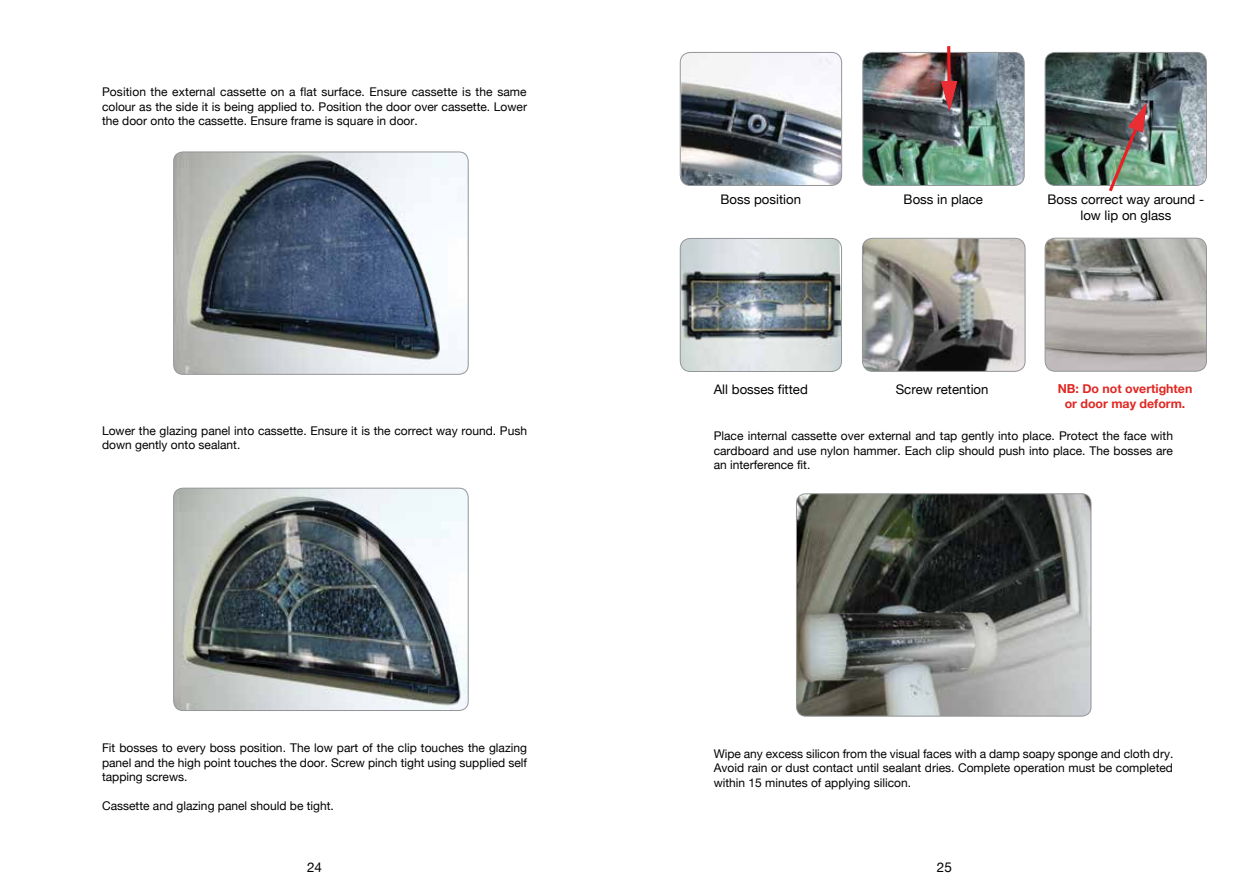
<style>
.page{position:relative;width:1259px;height:893px;background:#fff}
.page>*{position:absolute;margin:0;border:0;box-sizing:border-box;transform-origin:0 0}
.t1{font:13.5px "Helvetica Neue";color:#000}
.t2{font:13.2px/15.9px "Helvetica Neue";color:#000;text-align:center}
.t3{font:700 12.3px/14.9px "Helvetica Neue";color:#e12722;text-align:center}
.t4{font:12px/14.4px "Helvetica Neue";color:#000;text-align:justify}
</style>
<div class="page">
<img style="left:174px;top:152px;width:294px;height:222px">
<div style="left:173px;top:152px;width:295px;height:223px;border:1px solid #939598;border-radius:9px"></div>
<img style="left:174px;top:488px;width:294px;height:222px">
<div style="left:173px;top:488px;width:295px;height:223px;border:1px solid #939598;border-radius:9px"></div>
<img style="left:796px;top:494px;width:295px;height:222px">
<div style="left:796px;top:493px;width:295px;height:223px;border:1px solid #939598;border-radius:9px"></div>
<img style="left:1046px;top:238px;width:160px;height:133px">
<div style="left:1044px;top:238px;width:162px;height:134px;border:1px solid #939598;border-radius:10px"></div>
<img style="left:863px;top:238px;width:162px;height:133px">
<div style="left:862px;top:238px;width:163px;height:134px;border:1px solid #939598;border-radius:10px"></div>
<img style="left:680px;top:238px;width:161px;height:133px">
<div style="left:680px;top:238px;width:162px;height:134px;border:1px solid #939598;border-radius:10px"></div>
<img style="left:681px;top:52px;width:160px;height:133px">
<div style="left:680px;top:52px;width:162px;height:134px;border:1px solid #939598;border-radius:10px"></div>
<img style="left:864px;top:52px;width:160px;height:133px">
<div style="left:862px;top:52px;width:162px;height:134px;border:1px solid #939598;border-radius:10px"></div>
<img style="left:1046px;top:52px;width:160px;height:133px">
<div style="left:1044px;top:52px;width:162px;height:134px;border:1px solid #939598;border-radius:10px"></div>
<img style="left:1103px;top:99px;width:51px;height:93px">
<svg style="left:941px;top:46px;width:16px;height:65px"></svg>
<p class="t4" style="left:102px;top:86px;width:426px">Position the external cassette on a flat surface. Ensure cassette is the same colour as the side it is being applied to. Position the door over cassette. Lower the door onto the cassette. Ensure frame is square in door.</p>
<p class="t2" style="left:720px;top:193px;width:82px">Boss position</p>
<p class="t2" style="left:903px;top:193px;width:81px">Boss in place</p>
<p class="t2" style="left:1047px;top:193px;width:158px">Boss correct way around - low lip on glass</p>
<p class="t2" style="left:714px;top:382px;width:96px">All bosses fitted</p>
<p class="t2" style="left:895px;top:382px;width:94px">Screw retention</p>
<p class="t3" style="left:1057px;top:382px;width:136px">NB: Do not overtighten or door may deform.</p>
<p class="t4" style="left:102px;top:424px;width:426px">Lower the glazing panel into cassette. Ensure it is the correct way round. Push down gently onto sealant.</p>
<p class="t4" style="left:713px;top:430px;width:461px">Place internal cassette over external and tap gently into place. Protect the face with cardboard and use nylon hammer. Each clip should push into place. The bosses are an interference fit.</p>
<p class="t4" style="left:102px;top:741px;width:426px">Fit bosses to every boss position. The low part of the clip touches the glazing panel and the high point touches the door. Screw pinch tight using supplied self tapping screws.</p>
<p class="t4" style="left:102px;top:799px;width:233px">Cassette and glazing panel should be tight.</p>
<p class="t4" style="left:713px;top:747px;width:461px">Wipe any excess silicon from the visual faces with a damp soapy sponge and cloth dry.<br>Avoid rain or dust contact until sealant dries. Complete operation must be completed within 15 minutes of applying silicon.</p>
<p class="t1" style="left:307px;top:857px;width:17px">24</p>
<p class="t1" style="left:937px;top:857px;width:17px">25</p>
</div>
